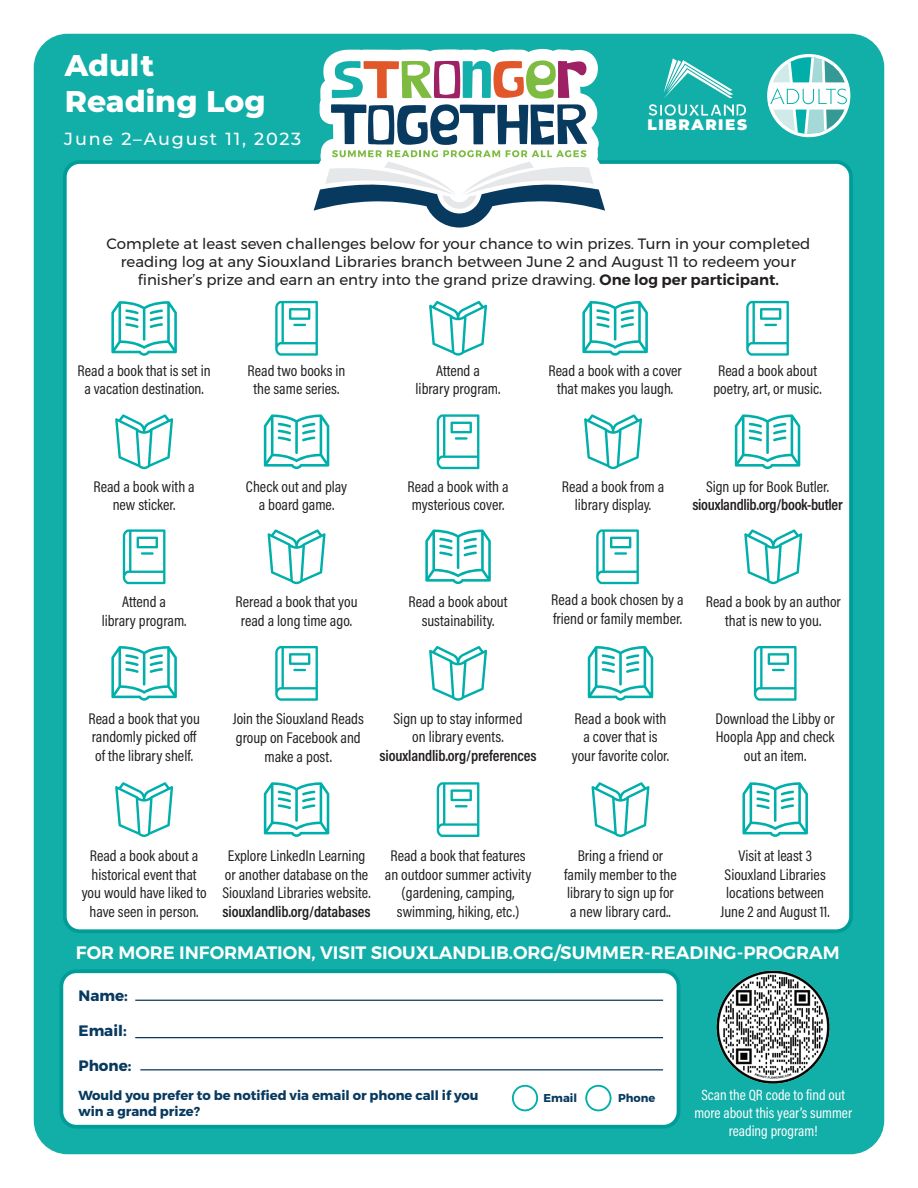
<style>
.page{position:relative;width:918px;height:1188px;background:#fff}
.page>*{position:absolute;margin:0;border:0;box-sizing:border-box;transform-origin:0 0}
.t1{font:800 30px/36px "Montserrat";color:#fff}
.t2{font:600 18px "Montserrat";color:#fff}
.t3{font:500 17.55px "Montserrat";letter-spacing:.1em;color:#fff}
.t4{font:15.6px/18.8px "Acumin Pro Cond";color:#231f20;text-align:center}
.t5{font:600 15.6px "Acumin Pro Cond";letter-spacing:-.01em;color:#231f20}
.t6{font:900 15.3px "Montserrat";letter-spacing:.105em;color:#fff}
.t7{font:700 15.15px "Montserrat";color:#083a5f}
.t8{font:15px/18px "Montserrat";color:#231f20;text-align:center}
.t9{font:15px/18px "Acumin Pro Cond";color:#fff;text-align:center}
.t10{font:700 13.05px/15.8px "Montserrat";color:#083a5f}
.t11{font:700 11.4px "Montserrat";color:#083a5f}
.s1{font-weight:600}
</style>
<div class="page">
<div style="left:34px;top:34px;width:850px;height:1120px;background:#12aea8;border-radius:34px"></div>
<svg style="left:649px;top:104px;width:97px;height:12px"></svg>
<svg style="left:664px;top:58px;width:69px;height:40px"></svg>
<div style="left:65px;top:162px;width:786px;height:769px;background:#fff;border-radius:15px"></div>
<div style="left:63px;top:160px;width:790px;height:773px;border:4px solid #009c97;border-radius:15px"></div>
<svg style="left:301px;top:49px;width:316px;height:162px;fill:#fff"></svg>
<svg style="left:314px;top:60px;width:291px;height:168px"></svg>
<div style="left:767px;top:54px;width:83px;height:83px;background:#fff;border-radius:50%"></div>
<svg style="left:768px;top:57px;width:81px;height:77px"></svg>
<svg style="left:111px;top:301px;width:66px;height:55px"></svg>
<svg style="left:582px;top:301px;width:66px;height:55px"></svg>
<svg style="left:746px;top:301px;width:43px;height:55px"></svg>
<svg style="left:268px;top:529px;width:58px;height:55px"></svg>
<svg style="left:115px;top:414px;width:58px;height:55px"></svg>
<svg style="left:429px;top:301px;width:58px;height:55px"></svg>
<svg style="left:275px;top:301px;width:43px;height:55px"></svg>
<svg style="left:437px;top:414px;width:42px;height:55px"></svg>
<svg style="left:264px;top:414px;width:65px;height:55px"></svg>
<svg style="left:123px;top:529px;width:42px;height:55px"></svg>
<svg style="left:425px;top:529px;width:66px;height:55px"></svg>
<svg style="left:437px;top:782px;width:42px;height:55px"></svg>
<svg style="left:588px;top:646px;width:65px;height:55px"></svg>
<svg style="left:111px;top:646px;width:66px;height:55px"></svg>
<svg style="left:754px;top:646px;width:43px;height:55px"></svg>
<svg style="left:596px;top:529px;width:43px;height:55px"></svg>
<svg style="left:275px;top:646px;width:43px;height:55px"></svg>
<svg style="left:429px;top:646px;width:58px;height:55px"></svg>
<svg style="left:735px;top:414px;width:65px;height:55px"></svg>
<svg style="left:584px;top:414px;width:58px;height:55px"></svg>
<svg style="left:744px;top:529px;width:58px;height:55px"></svg>
<svg style="left:115px;top:782px;width:58px;height:55px"></svg>
<svg style="left:264px;top:782px;width:65px;height:55px"></svg>
<svg style="left:592px;top:782px;width:58px;height:55px"></svg>
<svg style="left:742px;top:782px;width:66px;height:55px"></svg>
<div style="left:61px;top:971px;width:618px;height:156px;background:#fff;border-radius:15px"></div>
<div style="left:60px;top:969px;width:620px;height:160px;border:4px solid #009c97;border-radius:15px"></div>
<hr style="left:135px;top:1000px;width:528px;height:1px;background:#083a5f">
<hr style="left:135px;top:1037px;width:528px;height:1px;background:#083a5f">
<hr style="left:140px;top:1069px;width:523px;height:1px;background:#083a5f">
<div style="left:512px;top:1085px;width:26px;height:26px;border:2px solid #00afaa;border-radius:50%"></div>
<div style="left:585px;top:1085px;width:27px;height:26px;border:2px solid #00afaa;border-radius:50%"></div>
<img style="left:716px;top:969px;width:115px;height:116px;border-radius:58px">
<h1 class="t1" style="left:65px;top:46px;width:202px">Adult<br>Reading Log</h1>
<p class="t3" style="left:64px;top:127px;width:239px">June 2–August 11, 2023</p>
<p class="t6" style="left:647px;top:113px;width:101px">LIBRARIES</p>
<p class="t8" style="left:107px;top:234px;width:705px">Complete at least seven challenges below for your chance to win prizes. Turn in your completed reading log at any Siouxland Libraries branch between June 2 and August 11 to redeem your finisher’s prize and earn an entry into the grand prize drawing. <span class="s1">One log per participant.</span></p>
<p class="t4" style="left:78px;top:361px;width:134px">Read a book that is set in a vacation destination.</p>
<p class="t4" style="left:548px;top:361px;width:135px">Read a book with a cover that makes you laugh.</p>
<p class="t4" style="left:713px;top:361px;width:110px;text-align:left">Read a book about poetry, art, or music.</p>
<p class="t4" style="left:248px;top:361px;width:99px">Read two books in the same series.</p>
<p class="t4" style="left:416px;top:361px;width:86px">Attend a<br>library program.</p>
<p class="t4" style="left:94px;top:476px;width:103px">Read a book with a new sticker.</p>
<p class="t4" style="left:246px;top:476px;width:103px">Check out and play a board game.</p>
<p class="t4" style="left:407px;top:476px;width:103px;text-align:left">Read a book with a mysterious cover.</p>
<p class="t4" style="left:562px;top:476px;width:104px">Read a book from a library display.</p>
<p class="t4" style="left:706px;top:476px;width:125px">Sign up for Book Butler.</p>
<p class="t5" style="left:692px;top:495px;width:152px">siouxlandlib.org/book-butler</p>
<p class="t4" style="left:102px;top:592px;width:86px">Attend a<br>library program.</p>
<p class="t4" style="left:409px;top:592px;width:101px">Read a book about sustainability.</p>
<p class="t4" style="left:235px;top:592px;width:124px">Reread a book that you read a long time ago.</p>
<p class="t4" style="left:551px;top:590px;width:134px;text-align:left">Read a book chosen by a friend or family member.</p>
<p class="t4" style="left:706px;top:592px;width:137px">Read a book by an author that is new to you.</p>
<p class="t4" style="left:394px;top:709px;width:130px">Sign up to stay informed on library events.</p>
<p class="t5" style="left:380px;top:745px;width:159px">siouxlandlib.org/preferences</p>
<p class="t4" style="left:88px;top:708px;width:113px;text-align:left">Read a book that you randomly picked off of the library shelf.</p>
<p class="t4" style="left:716px;top:708px;width:121px">Download the Libby or<br>Hoopla App and check out an item.</p>
<p class="t4" style="left:572px;top:709px;width:99px">Read a book with a cover that is your favorite color.</p>
<p class="t4" style="left:233px;top:709px;width:133px">Join the Siouxland Reads group on Facebook and make a post.</p>
<p class="t4" style="left:82px;top:846px;width:126px">Read a book about a historical event that you would have liked to have seen in person.</p>
<p class="t4" style="left:222px;top:846px;width:150px">Explore LinkedIn Learning or another database on the<br>Siouxland Libraries website.</p>
<p class="t5" style="left:223px;top:901px;width:149px">siouxlandlib.org/databases</p>
<p class="t4" style="left:385px;top:846px;width:148px">Read a book that features an outdoor summer activity (gardening, camping, swimming, hiking, etc.)</p>
<p class="t4" style="left:564px;top:846px;width:114px">Bring a friend or family member to the library to sign up for a new library card..</p>
<p class="t4" style="left:721px;top:846px;width:111px">Visit at least 3<br>Siouxland Libraries locations between<br>June 2 and August 11.</p>
<p class="t2" style="left:76px;top:939px;width:765px">FOR MORE INFORMATION, VISIT SIOUXLANDLIB.ORG/SUMMER-READING-PROGRAM</p>
<p class="t7" style="left:78px;top:983px;width:51px">Name:</p>
<p class="t7" style="left:78px;top:1018px;width:50px">Email:</p>
<p class="t7" style="left:78px;top:1054px;width:55px">Phone:</p>
<p class="t10" style="left:78px;top:1088px;width:402px">Would you prefer to be notified via email or phone call if you win a grand prize?</p>
<p class="t11" style="left:544px;top:1089px;width:35px">Email</p>
<p class="t11" style="left:618px;top:1089px;width:39px">Phone</p>
<p class="t9" style="left:694px;top:1086px;width:159px">Scan the QR code to find out more about this year’s summer reading program!</p>
</div>
